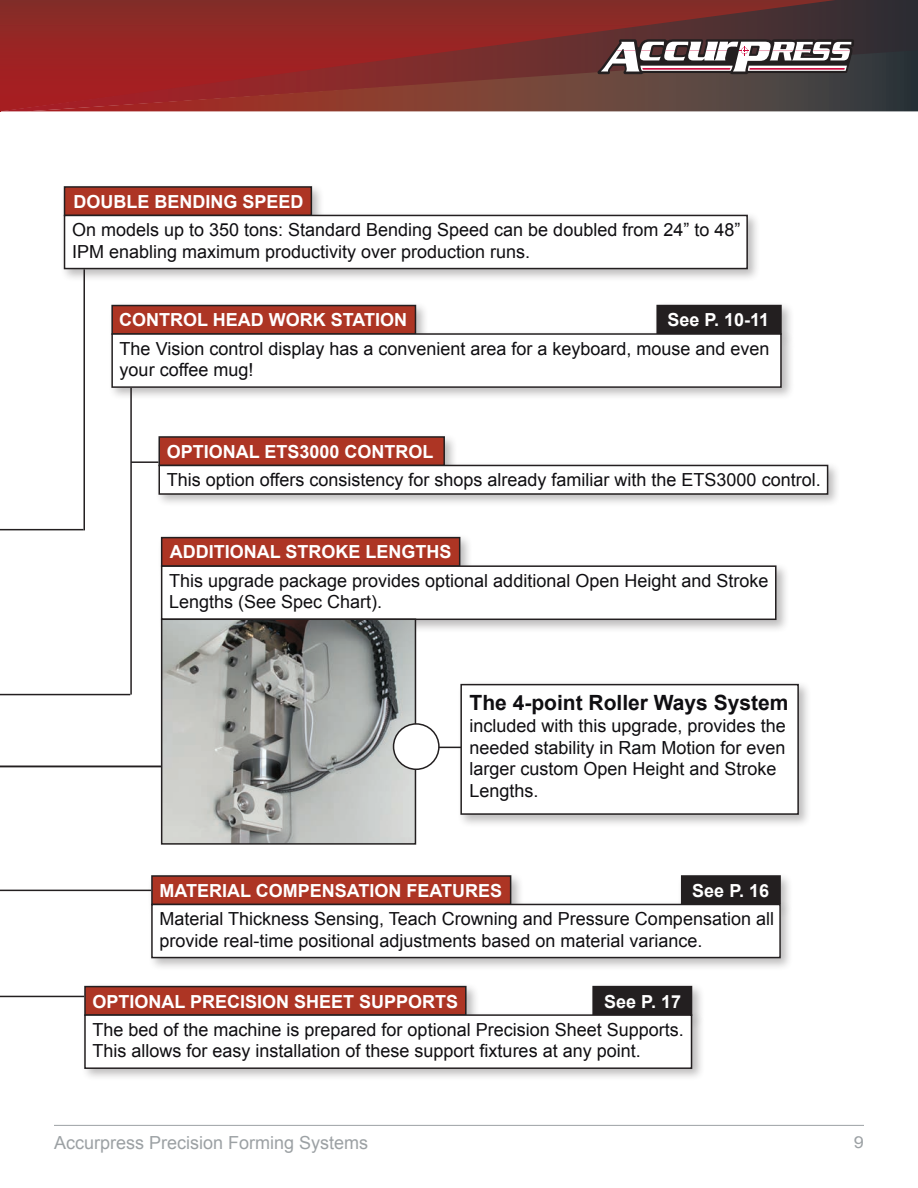
<style>
.page{position:relative;width:918px;height:1188px;background:#fff}
.page>*{position:absolute;margin:0;border:0;box-sizing:border-box;transform-origin:0 0}
.t1{font:700 21px "Arial";color:#0f0e11}
.t2{font:18px/21.6px "Arial";color:#0f0e11}
.t3{font:700 18px "Arial";color:#fff}
.t4{font:18px "Arial";color:#9ca1a4}
.t5{font:16.5px "Arial";color:#9ca1a4;scale:1.1 1}
</style>
<div class="page">
<div style="left:677px;top:872px;width:117px;height:46px;background:#231f20;opacity:.3"></div>
<div style="left:682px;top:876px;width:98px;height:29px;background:#231f20"></div>
<div style="left:681px;top:875px;width:100px;height:30px;border:2px solid #231f20"></div>
<div style="left:589px;top:982px;width:116px;height:47px;background:#231f20;opacity:.3"></div>
<div style="left:593px;top:987px;width:99px;height:28px;background:#231f20"></div>
<div style="left:592px;top:986px;width:100px;height:30px;border:2px solid #231f20"></div>
<div style="left:653px;top:301px;width:141px;height:47px;background:#231f20;opacity:.3"></div>
<div style="left:657px;top:306px;width:124px;height:28px;background:#231f20"></div>
<div style="left:656px;top:305px;width:126px;height:30px;border:2px solid #231f20"></div>
<hr style="left:0;top:890px;width:151px;height:1px;background:#231f20">
<hr style="left:0;top:996px;width:84px;height:1px;background:#231f20">
<hr style="left:0;top:694px;width:130px;height:1px;background:#231f20">
<svg style="left:0;top:0;width:918px;height:111px;background:#7c2a28"></svg>
<svg style="left:27px;top:50px;width:891px;height:61px;background:#7c3330"></svg>
<div style="left:60px;top:183px;width:265px;height:46px;background:#231f20;opacity:.3"></div>
<div style="left:65px;top:187px;width:246px;height:28px;background:#ad3524"></div>
<div style="left:64px;top:186px;width:248px;height:30px;border:2px solid #231f20"></div>
<div style="left:158px;top:533px;width:316px;height:47px;background:#231f20;opacity:.3"></div>
<div style="left:162px;top:538px;width:298px;height:28px;background:#ad3524"></div>
<div style="left:161px;top:537px;width:299px;height:30px;border:2px solid #231f20"></div>
<div style="left:108px;top:301px;width:321px;height:47px;background:#231f20;opacity:.3"></div>
<div style="left:112px;top:306px;width:303px;height:28px;background:#ad3524"></div>
<div style="left:111px;top:305px;width:305px;height:30px;border:2px solid #231f20"></div>
<div style="left:81px;top:982px;width:398px;height:47px;background:#231f20;opacity:.3"></div>
<div style="left:85px;top:987px;width:381px;height:28px;background:#ad3524"></div>
<div style="left:84px;top:986px;width:383px;height:30px;border:2px solid #231f20"></div>
<div style="left:148px;top:872px;width:376px;height:46px;background:#231f20;opacity:.3"></div>
<div style="left:152px;top:876px;width:359px;height:29px;background:#ad3524"></div>
<div style="left:151px;top:875px;width:360px;height:30px;border:2px solid #231f20"></div>
<div style="left:148px;top:900px;width:646px;height:71px;background:#231f20;opacity:.3"></div>
<div style="left:152px;top:904px;width:628px;height:54px;background:#fff"></div>
<div style="left:151px;top:904px;width:630px;height:54px;border:2px solid #231f20"></div>
<div style="left:81px;top:1011px;width:624px;height:71px;background:#231f20;opacity:.3"></div>
<div style="left:85px;top:1015px;width:607px;height:53px;background:#fff"></div>
<div style="left:84px;top:1014px;width:608px;height:55px;border:2px solid #231f20"></div>
<div style="left:60px;top:211px;width:701px;height:71px;background:#231f20;opacity:.3"></div>
<div style="left:65px;top:215px;width:682px;height:54px;background:#fff"></div>
<div style="left:64px;top:215px;width:684px;height:54px;border:2px solid #231f20"></div>
<div style="left:108px;top:330px;width:687px;height:71px;background:#231f20;opacity:.3"></div>
<div style="left:112px;top:334px;width:669px;height:53px;background:#fff"></div>
<div style="left:111px;top:333px;width:671px;height:55px;border:2px solid #231f20"></div>
<div style="left:158px;top:562px;width:631px;height:71px;background:#231f20;opacity:.3"></div>
<div style="left:162px;top:566px;width:614px;height:53px;background:#fff"></div>
<div style="left:161px;top:565px;width:616px;height:55px;border:2px solid #231f20"></div>
<img style="left:164px;top:622px;width:249px;height:220px">
<div style="left:161px;top:619px;width:255px;height:226px;border:2px solid #231f20"></div>
<div style="left:155px;top:433px;width:303px;height:46px;background:#231f20;opacity:.3"></div>
<div style="left:159px;top:437px;width:285px;height:28px;background:#ad3524"></div>
<div style="left:159px;top:436px;width:286px;height:30px;border:2px solid #231f20"></div>
<div style="left:155px;top:461px;width:686px;height:47px;background:#231f20;opacity:.3"></div>
<div style="left:159px;top:465px;width:669px;height:29px;background:#fff"></div>
<div style="left:159px;top:465px;width:669px;height:30px;border:2px solid #231f20"></div>
<hr style="left:131px;top:461px;width:28px;height:2px;background:#231f20">
<hr style="left:83px;top:269px;width:2px;height:261px;background:#231f20">
<hr style="left:130px;top:388px;width:2px;height:307px;background:#231f20">
<hr style="left:415px;top:747px;width:56px;height:1px;background:#231f20">
<div style="left:394px;top:724px;width:45px;height:45px;background:#fff;border-radius:50%"></div>
<div style="left:393px;top:723px;width:47px;height:47px;border:2px solid #231f20;border-radius:50%"></div>
<div style="left:457px;top:680px;width:355px;height:148px;background:#231f20;opacity:.3"></div>
<div style="left:461px;top:685px;width:337px;height:129px;background:#fff"></div>
<div style="left:460px;top:684px;width:339px;height:131px;border:2px solid #231f20"></div>
<hr style="left:0;top:529px;width:83px;height:1px;background:#231f20">
<hr style="left:0;top:766px;width:161px;height:1px;background:#231f20">
<svg style="left:598px;top:40px;width:256px;height:34px"></svg>
<hr style="left:54px;top:1125px;width:810px;height:1px;background:#9ca1a4">
<p class="t3" style="left:73px;top:189px;width:232px">DOUBLE BENDING SPEED</p>
<p class="t2" style="left:72px;top:219px;width:670px">On models up to 350 tons: Standard Bending Speed can be doubled from 24” to 48”<br>IPM enabling maximum productivity over production runs.</p>
<p class="t3" style="left:119px;top:308px;width:289px">CONTROL HEAD WORK STATION</p>
<p class="t3" style="left:668px;top:308px;width:103px">See P. 10-11</p>
<p class="t2" style="left:120px;top:338px;width:651px">The Vision control display has a convenient area for a keyboard, mouse and even your coffee mug!</p>
<p class="t3" style="left:167px;top:439px;width:268px">OPTIONAL ETS3000 CONTROL</p>
<p class="t2" style="left:167px;top:469px;width:655px">This option offers consistency for shops already familiar with the ETS3000 control.</p>
<p class="t3" style="left:170px;top:540px;width:283px">ADDITIONAL STROKE LENGTHS</p>
<p class="t2" style="left:169px;top:570px;width:601px">This upgrade package provides optional additional Open Height and Stroke<br>Lengths (See Spec Chart).</p>
<p class="t1" style="left:470px;top:689px;width:320px">The 4-point Roller Ways System</p>
<p class="t2" style="left:470px;top:715px;width:318px">included with this upgrade, provides the needed stability in Ram Motion for even larger custom Open Height and Stroke<br>Lengths.</p>
<p class="t3" style="left:159px;top:878px;width:344px">MATERIAL COMPENSATION FEATURES</p>
<p class="t3" style="left:692px;top:879px;width:78px">See P. 16</p>
<p class="t2" style="left:159px;top:908px;width:616px">Material Thickness Sensing, Teach Crowning and Pressure Compensation all provide real-time positional adjustments based on material variance.</p>
<p class="t3" style="left:92px;top:989px;width:367px">OPTIONAL PRECISION SHEET SUPPORTS</p>
<p class="t3" style="left:604px;top:989px;width:78px">See P. 17</p>
<p class="t2" style="left:92px;top:1019px;width:593px">The bed of the machine is prepared for optional Precision Sheet Supports.<br>This allows for easy installation of these support fixtures at any point.</p>
<p class="t4" style="left:54px;top:1130px;width:316px">Accurpress Precision Forming Systems</p>
<p class="t5" style="left:854px;top:1131px;width:11px">9</p>
</div>
